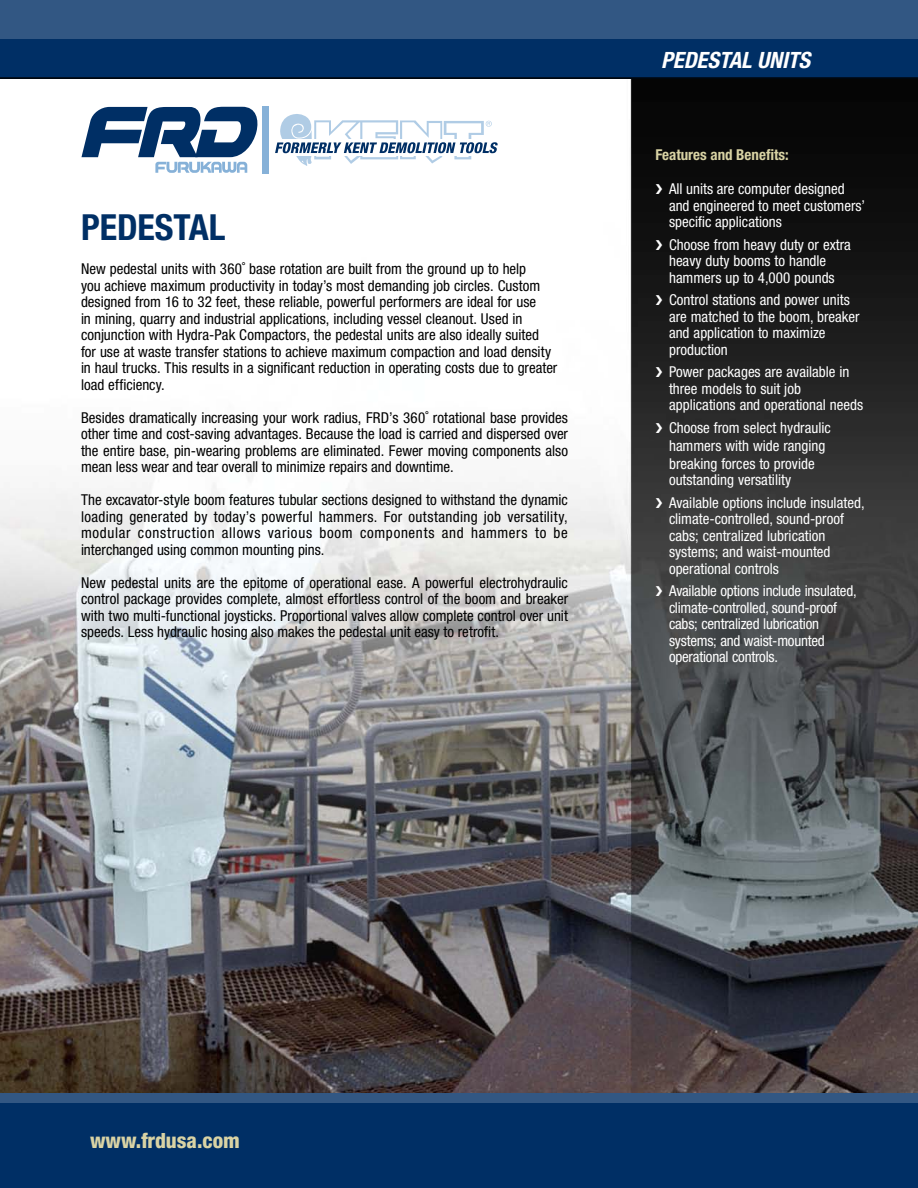
<style>
.page{position:relative;width:918px;height:1188px;background:#fff}
.page>*{position:absolute;margin:0;border:0;box-sizing:border-box;transform-origin:0 0}
.t1{font:700 condensed 36px "Helvetica Neue LT Std";color:#002f65}
.t2{font:italic 700 condensed 22.5px "Helvetica Neue LT Std";color:#fff}
.t3{font:800 condensed 21px "Helvetica Neue LT Std";color:#d9d3a4}
.t4{font:condensed 15px/16.5px "Helvetica Neue LT Std";color:#000;text-align:justify}
.t5{font:condensed 15px/16.5px "Helvetica Neue LT Std";color:#fff}
.t6{font:700 condensed 15px "Helvetica Neue LT Std";color:#d9d3a4}
</style>
<div class="page">
<img style="left:0;top:79px;width:918px;height:1015px">
<svg style="left:81px;top:107px;width:178px;height:66px"></svg>
<div style="left:263px;top:106px;width:6px;height:67px;background:#86b1d8"></div>
<div style="left:271px;top:139px;width:228px;height:17px;background:#fff"></div>
<svg style="left:275px;top:114px;width:223px;height:52px"></svg>
<svg style="left:0;top:38px;width:918px;height:41px;background:#012e62"></svg>
<div style="left:0;top:0;width:918px;height:38px;background:#325783"></div>
<div style="left:0;top:1094px;width:918px;height:94px;background:#002f65"></div>
<div style="left:0;top:1094px;width:918px;height:9px;background:#325783"></div>
<svg style="left:656px;top:184px;width:11px;height:11px"></svg>
<svg style="left:656px;top:240px;width:11px;height:11px"></svg>
<svg style="left:656px;top:295px;width:11px;height:11px"></svg>
<svg style="left:656px;top:367px;width:11px;height:11px"></svg>
<svg style="left:656px;top:423px;width:11px;height:11px"></svg>
<svg style="left:656px;top:498px;width:11px;height:11px"></svg>
<svg style="left:656px;top:586px;width:11px;height:11px"></svg>
<h1 class="t1" style="left:81px;top:205px;width:146px">PEDESTAL</h1>
<p class="t4" style="left:81px;top:260px;width:478px;text-align:left">New pedestal units with 360˚ base rotation are built from the ground up to help<br>you achieve maximum productivity in today’s most demanding job circles. Custom designed from 16 to 32 feet, these reliable, powerful performers are ideal for use<br>in mining, quarry and industrial applications, including vessel cleanout. Used in conjunction with Hydra-Pak Compactors, the pedestal units are also ideally suited for use at waste transfer stations to achieve maximum compaction and load density in haul trucks. This results in a significant reduction in operating costs due to greater load efficiency.</p>
<p class="t4" style="left:81px;top:409px;width:489px">Besides dramatically increasing your work radius, FRD’s 360˚ rotational base provides other time and cost-saving advantages. Because the load is carried and dispersed over the entire base, pin-wearing problems are eliminated. Fewer moving components also mean less wear and tear overall to minimize repairs and downtime.</p>
<p class="t4" style="left:81px;top:491px;width:489px">The excavator-style boom features tubular sections designed to withstand the dynamic loading generated by today’s powerful hammers. For outstanding job versatility, modular construction allows various boom components and hammers to be interchanged using common mounting pins.</p>
<p class="t4" style="left:81px;top:574px;width:489px">New pedestal units are the epitome of operational ease. A powerful electrohydraulic control package provides complete, almost effortless control of the boom and breaker with two multi-functional joysticks. Proportional valves allow complete control over unit speeds. Less hydraulic hosing also makes the pedestal unit easy to retrofit.</p>
<h2 class="t2" style="left:661px;top:46px;width:151px">PEDESTAL UNITS</h2>
<p class="t6" style="left:656px;top:145px;width:135px">Features and Benefits:</p>
<p class="t5" style="left:669px;top:181px;width:198px">All units are computer designed and engineered to meet customers’ specific applications</p>
<p class="t5" style="left:669px;top:236px;width:183px">Choose from heavy duty or extra heavy duty booms to handle hammers up to 4,000 pounds</p>
<p class="t5" style="left:669px;top:292px;width:192px">Control stations and power units are matched to the boom, breaker and application to maximize production</p>
<p class="t5" style="left:669px;top:364px;width:196px">Power packages are available in three models to suit job applications and operational needs</p>
<p class="t5" style="left:669px;top:418px;width:163px;line-height:18px">Choose from select hydraulic hammers with wide ranging breaking forces to provide</p>
<p class="t5" style="left:669px;top:469px;width:197px;line-height:22.5px">outstanding versatility<br>Available options include insulated,</p>
<p class="t5" style="left:669px;top:511px;width:176px">climate-controlled, sound-proof cabs; centralized lubrication systems; and waist-mounted operational controls</p>
<p class="t5" style="left:669px;top:583px;width:189px">Available options include insulated, climate-controlled, sound-proof cabs; centralized lubrication systems; and waist-mounted operational controls.</p>
<h3 class="t3" style="left:90px;top:1127px;width:151px">www.frdusa.com</h3>
</div>
